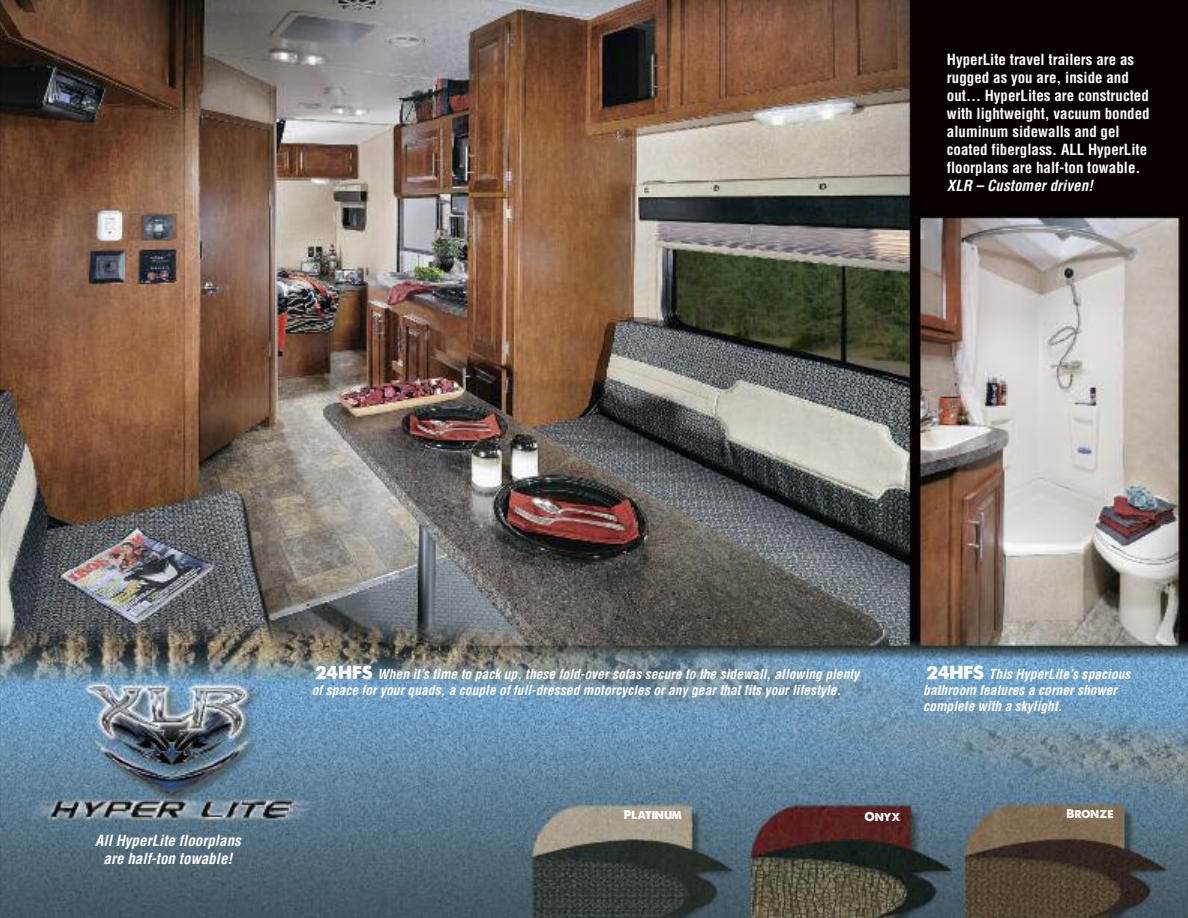
<style>
.page{position:relative;width:1188px;height:918px;background:#fff}
.page>*{position:absolute;margin:0;border:0;box-sizing:border-box;transform-origin:0 0}
.t1{font:700 condensed 15px/18px "Helvetica";color:#fff}
.t2{font:italic 700 condensed 15px/18px "Helvetica";letter-spacing:.005em;color:#fff;text-align:center}
.t3{font:italic 700 condensed 13.5px/15.8px "Helvetica";letter-spacing:.005em;color:#fff}
.t4{font:12px "A Loveof Thunder";color:#fff}
.s1{font-family:"A Loveof Thunder";font-weight:400;font-style:normal;font-stretch:normal;font-size:18px}
</style>
<div class="page">
<img style="left:0;top:0;width:1188px;height:918px">
<p class="t1" style="left:947px;top:51px;width:204px">HyperLite travel trailers are as rugged as you are, inside and out... HyperLites are constructed with lightweight, vacuum bonded aluminum sidewalls and gel coated fiberglass. ALL HyperLite floorplans are half-ton towable.</p>
<p class="t2" style="left:947px;top:177px;width:148px">XLR – Customer driven!</p>
<p class="t2" style="left:95px;top:832px;width:147px">All HyperLite floorplans are half-ton towable!</p>
<p class="t3" style="left:312px;top:667px;width:549px"><span class="s1">24HFS</span> When it’s time to pack up, these fold-over sofas secure to the sidewall, allowing plenty of space for your quads, a couple of full-dressed motorcycles or any gear that fits your lifestyle.</p>
<p class="t3" style="left:923px;top:667px;width:209px"><span class="s1">24HFS</span> This HyperLite’s spacious bathroom features a corner shower complete with a skylight.</p>
<p class="t4" style="left:624px;top:807px;width:60px">Platinum</p>
<p class="t4" style="left:865px;top:809px;width:37px">Onyx</p>
<p class="t4" style="left:1067px;top:806px;width:49px">Bronze</p>
</div>
